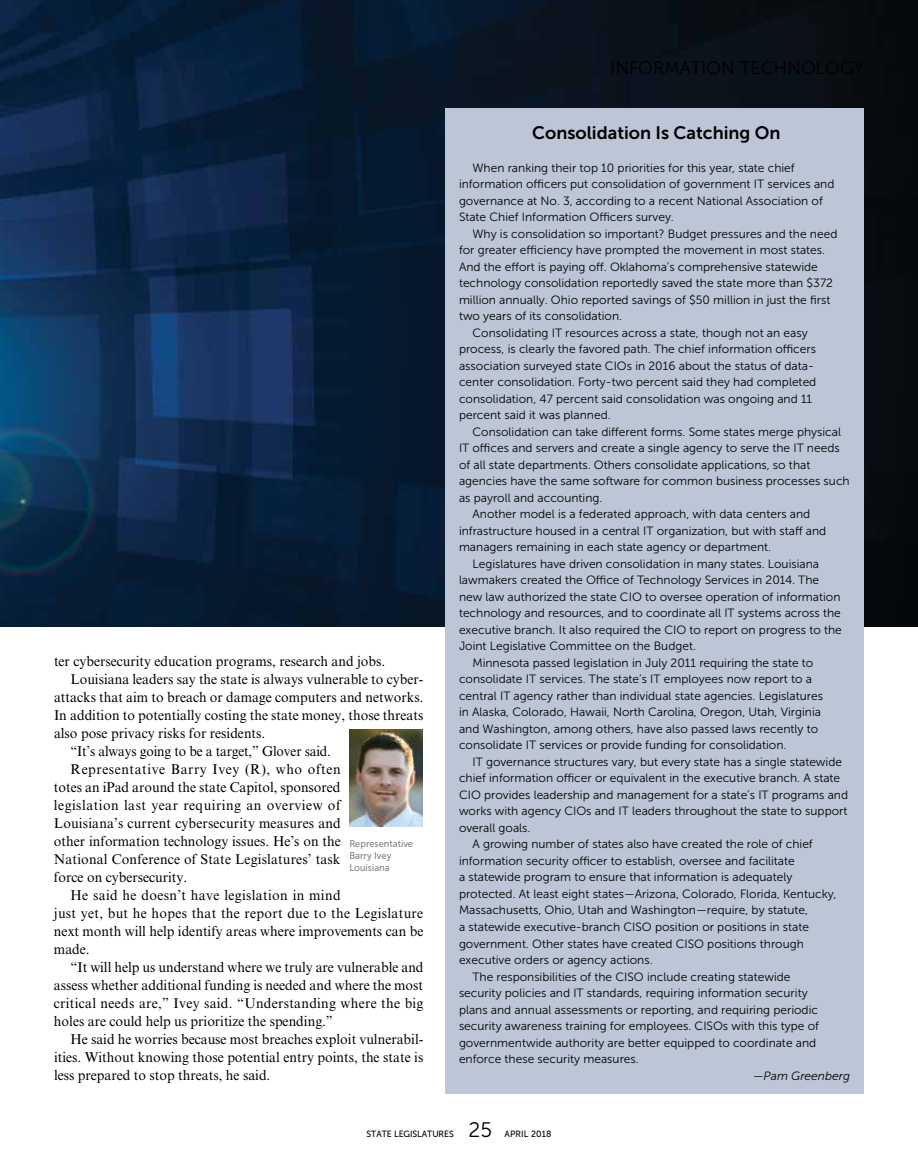
<style>
.page{position:relative;width:918px;height:1175px;background:#fff}
.page>*{position:absolute;margin:0;border:0;box-sizing:border-box;transform-origin:0 0}
.t1{font:21px "Museo Sans 300";color:#000}
.t2{font:18px "Museo Sans 700";color:#000}
.t3{font:18px "Museo Sans 300";color:#000}
.t4{font:14.25px "Times New Roman MT Std";color:#000}
.t5{font:14.25px "Times New Roman MT Std";letter-spacing:.02em;color:#000}
.t6{font:14.25px "Times New Roman MT Std";color:#000;scale:.95 1}
.t7{font:14.25px "Times New Roman MT Std";letter-spacing:.035em;color:#000}
.t8{font:14.25px "Times New Roman MT Std";letter-spacing:.025em;color:#000}
.t9{font:14.25px "Times New Roman MT Std";letter-spacing:.04em;color:#000}
.t10{font:12px/16.5px "Museo Sans 300";color:#000}
.t11{font:italic 12px "Museo Sans 300";color:#000}
.t12{font:9.75px/12px "Museo Sans 500";color:#808285;scale:.95 1}
.t13{font:9px "Museo Sans 500";letter-spacing:-.01em;color:#000}
.t14{font:9px "Museo Sans 500";letter-spacing:.01em;color:#000}
</style>
<div class="page">
<img style="left:0;top:0;width:918px;height:626px">
<img style="left:349px;top:730px;width:74px;height:96px">
<div style="left:446px;top:108px;width:418px;height:986px;background:#bcc6d7"></div>
<p class="t4" style="left:54px;top:653px;width:333px">ter cybersecurity education programs, research and jobs.</p>
<p class="t4" style="left:71px;top:671px;width:354px">Louisiana leaders say the state is always vulnerable to cyber-</p>
<p class="t4" style="left:54px;top:689px;width:371px">attacks that aim to breach or damage computers and networks.</p>
<p class="t4" style="left:54px;top:707px;width:371px">In addition to potentially costing the state money, those threats</p>
<p class="t4" style="left:54px;top:725px;width:213px">also pose privacy risks for residents.</p>
<p class="t6" style="left:70px;top:743px;width:276px">“It’s always going to be a target,” Glover said.</p>
<p class="t9" style="left:70px;top:761px;width:272px">Representative Barry Ivey (R), who often</p>
<p class="t4" style="left:54px;top:779px;width:288px">totes an iPad around the state Capitol, sponsored</p>
<p class="t7" style="left:54px;top:797px;width:288px">legislation last year requiring an overview of</p>
<p class="t4" style="left:54px;top:815px;width:288px">Louisiana’s current cybersecurity measures and</p>
<p class="t4" style="left:54px;top:833px;width:288px">other information technology issues. He’s on the</p>
<p class="t4" style="left:54px;top:851px;width:288px">National Conference of State Legislatures’ task</p>
<p class="t4" style="left:54px;top:869px;width:135px">force on cybersecurity.</p>
<p class="t8" style="left:70px;top:887px;width:272px">He said he doesn’t have legislation in mind</p>
<p class="t5" style="left:54px;top:905px;width:371px">just yet, but he hopes that the report due to the Legislature</p>
<p class="t4" style="left:54px;top:923px;width:371px">next month will help identify areas where improvements can be</p>
<p class="t4" style="left:54px;top:941px;width:37px">made.</p>
<p class="t4" style="left:70px;top:959px;width:355px">“It will help us understand where we truly are vulnerable and</p>
<p class="t4" style="left:54px;top:977px;width:371px">assess whether additional funding is needed and where the most</p>
<p class="t5" style="left:54px;top:995px;width:371px">critical needs are,” Ivey said. “Understanding where the big</p>
<p class="t4" style="left:54px;top:1013px;width:280px">holes are could help us prioritize the spending.”</p>
<p class="t4" style="left:70px;top:1031px;width:354px">He said he worries because most breaches exploit vulnerabil-</p>
<p class="t4" style="left:54px;top:1049px;width:371px">ities. Without knowing those potential entry points, the state is</p>
<p class="t4" style="left:54px;top:1067px;width:218px">less prepared to stop threats, he said.</p>
<p class="t12" style="left:349px;top:837px;width:69px">Representative<br>Barry Ivey<br>Louisiana</p>
<h2 class="t3" style="left:610px;top:58px;width:255px">INFORMATION TECHNOLOGY</h2>
<h2 class="t2" style="left:532px;top:122px;width:250px">Consolidation Is Catching On</h2>
<p class="t10" style="left:459px;top:159px;width:377px;text-indent:14px">When ranking their top 10 priorities for this year, state chief information officers put consolidation of government IT services and governance at No. 3, according to a recent National Association of State Chief Information Officers survey.</p>
<p class="t10" style="left:472px;top:225px;width:366px">Why is consolidation so important? Budget pressures and the need</p>
<p class="t10" style="left:459px;top:242px;width:368px">for greater efficiency have prompted the movement in most states.</p>
<p class="t10" style="left:459px;top:258px;width:360px">And the effort is paying off. Oklahoma’s comprehensive statewide</p>
<p class="t10" style="left:459px;top:275px;width:376px">technology consolidation reportedly saved the state more than $372</p>
<p class="t10" style="left:459px;top:291px;width:373px">million annually. Ohio reported savings of $50 million in just the first</p>
<p class="t10" style="left:459px;top:308px;width:165px">two years of its consolidation.</p>
<p class="t10" style="left:472px;top:324px;width:337px">Consolidating IT resources across a state, though not an easy</p>
<p class="t10" style="left:459px;top:341px;width:359px">process, is clearly the favored path. The chief information officers</p>
<p class="t10" style="left:459px;top:357px;width:356px">association surveyed state CIOs in 2016 about the status of data-</p>
<p class="t10" style="left:459px;top:374px;width:359px">center consolidation. Forty-two percent said they had completed</p>
<p class="t10" style="left:459px;top:390px;width:355px">consolidation, 47 percent said consolidation was ongoing and 11</p>
<p class="t10" style="left:459px;top:407px;width:153px">percent said it was planned.</p>
<p class="t10" style="left:472px;top:423px;width:370px">Consolidation can take different forms. Some states merge physical</p>
<p class="t10" style="left:459px;top:440px;width:382px">IT offices and servers and create a single agency to serve the IT needs</p>
<p class="t10" style="left:459px;top:456px;width:353px">of all state departments. Others consolidate applications, so that</p>
<p class="t10" style="left:459px;top:473px;width:392px">agencies have the same software for common business processes such</p>
<p class="t10" style="left:459px;top:489px;width:145px">as payroll and accounting.</p>
<p class="t10" style="left:472px;top:506px;width:339px">Another model is a federated approach, with data centers and</p>
<p class="t10" style="left:459px;top:522px;width:369px">infrastructure housed in a central IT organization, but with staff and</p>
<p class="t10" style="left:459px;top:539px;width:314px">managers remaining in each state agency or department.</p>
<p class="t10" style="left:472px;top:555px;width:348px">Legislatures have driven consolidation in many states. Louisiana</p>
<p class="t10" style="left:459px;top:572px;width:362px">lawmakers created the Office of Technology Services in 2014. The</p>
<p class="t10" style="left:459px;top:588px;width:383px">new law authorized the state CIO to oversee operation of information</p>
<p class="t10" style="left:459px;top:605px;width:383px">technology and resources, and to coordinate all IT systems across the</p>
<p class="t10" style="left:459px;top:621px;width:384px">executive branch. It also required the CIO to report on progress to the</p>
<p class="t10" style="left:459px;top:638px;width:239px">Joint Legislative Committee on the Budget.</p>
<p class="t10" style="left:472px;top:654px;width:342px">Minnesota passed legislation in July 2011 requiring the state to</p>
<p class="t10" style="left:459px;top:671px;width:355px">consolidate IT services. The state’s IT employees now report to a</p>
<p class="t10" style="left:459px;top:687px;width:366px">central IT agency rather than individual state agencies. Legislatures</p>
<p class="t10" style="left:459px;top:704px;width:364px">in Alaska, Colorado, Hawaii, North Carolina, Oregon, Utah, Virginia</p>
<p class="t10" style="left:459px;top:720px;width:361px">and Washington, among others, have also passed laws recently to</p>
<p class="t10" style="left:459px;top:737px;width:329px">consolidate IT services or provide funding for consolidation.</p>
<p class="t10" style="left:472px;top:753px;width:371px">IT governance structures vary, but every state has a single statewide</p>
<p class="t10" style="left:459px;top:770px;width:383px">chief information officer or equivalent in the executive branch. A state</p>
<p class="t10" style="left:459px;top:786px;width:391px">CIO provides leadership and management for a state’s IT programs and</p>
<p class="t10" style="left:459px;top:803px;width:390px">works with agency CIOs and IT leaders throughout the state to support</p>
<p class="t10" style="left:459px;top:819px;width:73px">overall goals.</p>
<p class="t10" style="left:472px;top:836px;width:342px">A growing number of states also have created the role of chief</p>
<p class="t10" style="left:459px;top:852px;width:337px">information security officer to establish, oversee and facilitate</p>
<p class="t10" style="left:459px;top:869px;width:335px">a statewide program to ensure that information is adequately</p>
<p class="t10" style="left:459px;top:885px;width:379px">protected. At least eight states—Arizona, Colorado, Florida, Kentucky,</p>
<p class="t10" style="left:459px;top:902px;width:351px">Massachusetts, Ohio, Utah and Washington—require, by statute,</p>
<p class="t10" style="left:459px;top:918px;width:352px">a statewide executive-branch CISO position or positions in state</p>
<p class="t10" style="left:459px;top:935px;width:346px">government. Other states have created CISO positions through</p>
<p class="t10" style="left:459px;top:951px;width:195px">executive orders or agency actions.</p>
<p class="t10" style="left:472px;top:968px;width:320px">The responsibilities of the CISO include creating statewide</p>
<p class="t10" style="left:459px;top:984px;width:350px">security policies and IT standards, requiring information security</p>
<p class="t10" style="left:459px;top:1001px;width:361px">plans and annual assessments or reporting, and requiring periodic</p>
<p class="t10" style="left:459px;top:1017px;width:361px">security awareness training for employees. CISOs with this type of</p>
<p class="t10" style="left:459px;top:1034px;width:359px">governmentwide authority are better equipped to coordinate and</p>
<p class="t10" style="left:459px;top:1050px;width:181px">enforce these security measures.</p>
<p class="t11" style="left:753px;top:1069px;width:99px">—Pam Greenberg</p>
<p class="t13" style="left:367px;top:1128px;width:89px">STATE LEGISLATURES</p>
<h1 class="t1" style="left:469px;top:1118px;width:25px">25</h1>
<p class="t14" style="left:505px;top:1128px;width:48px">APRIL 2018</p>
</div>
